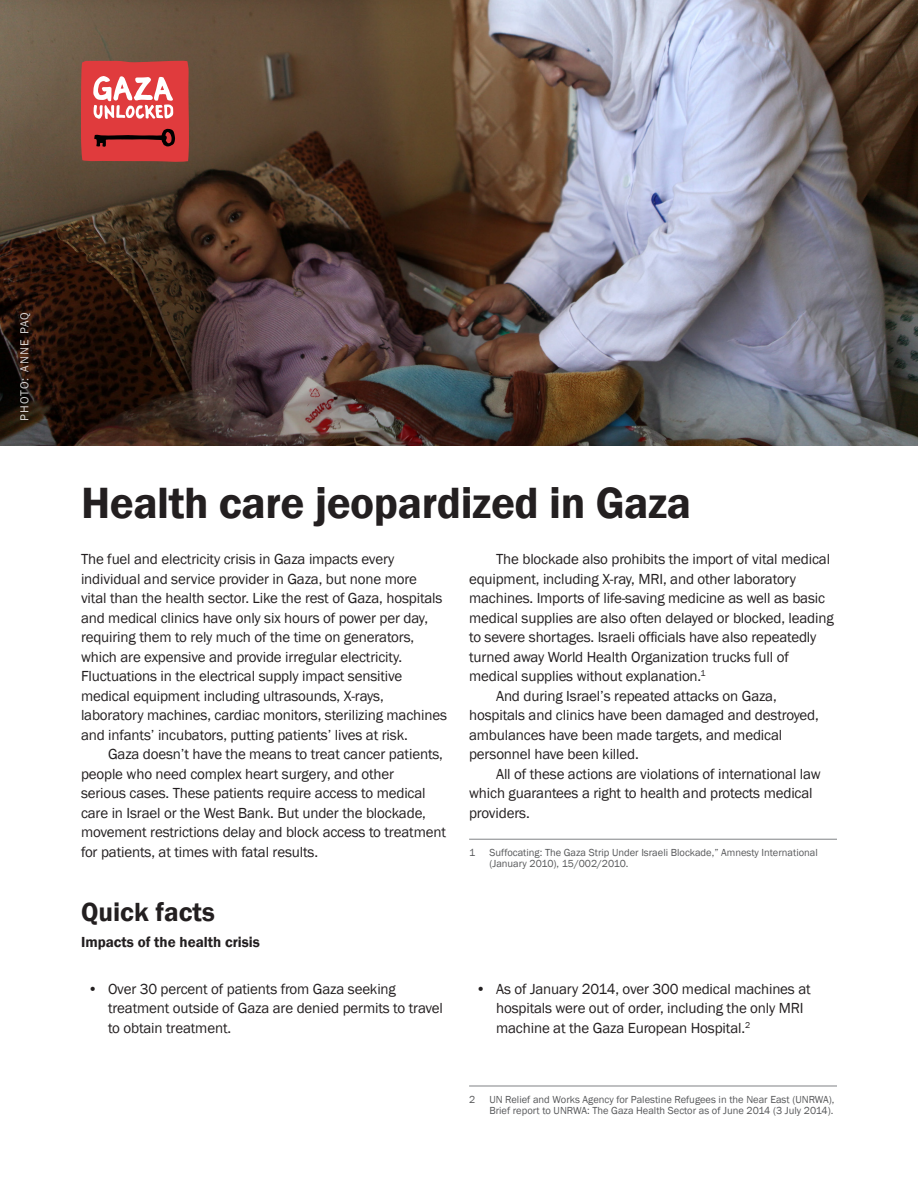
<style>
.page{position:relative;width:918px;height:1188px;background:#fff}
.page>*{position:absolute;margin:0;border:0;box-sizing:border-box;transform-origin:0 0}
.Headline{font:600 45px "Franklin Gothic";letter-spacing:-.01em;color:#231f20}
.Subheading{font:600 27px "Franklin Gothic";color:#231f20}
.t1{font:15px/19.5px "Franklin Gothic";letter-spacing:-.01em;color:#231f20}
.t2{font:600 15px "Franklin Gothic";color:#231f20}
.t3{font:12px "Franklin Gothic";letter-spacing:.1em;color:#fff}
.Footnotes{font:10.5px/10.5px "Franklin Gothic";color:#57585a}
</style>
<div class="page">
<img style="left:0;top:0;width:918px;height:446px">
<svg style="left:81px;top:61px;width:108px;height:102px"></svg>
<hr style="left:469px;top:839px;width:368px;height:1px;background:#808285">
<hr style="left:469px;top:1086px;width:368px;height:1px;background:#808285">
<p class="t3" style="left:17px;top:421px;width:111px;rotate:-90deg">PHOTO: ANNE PAQ</p>
<p class="Headline" style="left:81px;top:475px;width:612px">Health care jeopardized in Gaza</p>
<p class="t1" style="left:81px;top:550px;width:368px">The fuel and electricity crisis in Gaza impacts every individual and service provider in Gaza, but none more<br>vital than the health sector. Like the rest of Gaza, hospitals and medical clinics have only six hours of power per day, requiring them to rely much of the time on generators, which are expensive and provide irregular electricity.<br>Fluctuations in the electrical supply impact sensitive medical equipment including ultrasounds, X-rays, laboratory machines, cardiac monitors, sterilizing machines and infants’ incubators, putting patients’ lives at risk.</p>
<p class="t1" style="left:81px;top:745px;width:366px;text-indent:27px">Gaza doesn’t have the means to treat cancer patients, people who need complex heart surgery, and other<br>serious cases. These patients require access to medical care in Israel or the West Bank. But under the blockade, movement restrictions delay and block access to treatment for patients, at times with fatal results.</p>
<p class="t1" style="left:469px;top:550px;width:366px;text-indent:27px">The blockade also prohibits the import of vital medical equipment, including X-ray, MRI, and other laboratory machines. Imports of life-saving medicine as well as basic medical supplies are also often delayed or blocked, leading to severe shortages. Israeli officials have also repeatedly turned away World Health Organization trucks full of medical supplies without explanation.<sup>1</sup></p>
<p class="t1" style="left:469px;top:686px;width:351px;text-indent:27px">And during Israel’s repeated attacks on Gaza, hospitals and clinics have been damaged and destroyed, ambulances have been made targets, and medical personnel have been killed.</p>
<p class="t1" style="left:469px;top:764px;width:353px;text-indent:27px">All of these actions are violations of international law which guarantees a right to health and protects medical providers.</p>
<p class="Footnotes" style="left:469px;top:848px;width:8px">1</p>
<p class="Footnotes" style="left:489px;top:848px;width:330px">Suffocating: The Gaza Strip Under Israeli Blockade,” Amnesty International (January 2010), 15/002/2010.</p>
<p class="Subheading" style="left:81px;top:895px;width:135px">Quick facts</p>
<p class="t2" style="left:81px;top:933px;width:181px">Impacts of the health crisis</p>
<p class="t1" style="left:108px;top:979px;width:336px;text-indent:-20px">• Over 30 percent of patients from Gaza seeking treatment outside of Gaza are denied permits to travel to obtain treatment.</p>
<p class="t1" style="left:496px;top:979px;width:316px;text-indent:-20px">• As of January 2014, over 300 medical machines at hospitals were out of order, including the only MRI machine at the Gaza European Hospital.<sup>2</sup></p>
<p class="Footnotes" style="left:469px;top:1095px;width:8px">2</p>
<p class="Footnotes" style="left:489px;top:1095px;width:347px">UN Relief and Works Agency for Palestine Refugees in the Near East (UNRWA),<br>Brief report to UNRWA: The Gaza Health Sector as of June 2014 (3 July 2014).</p>
</div>
